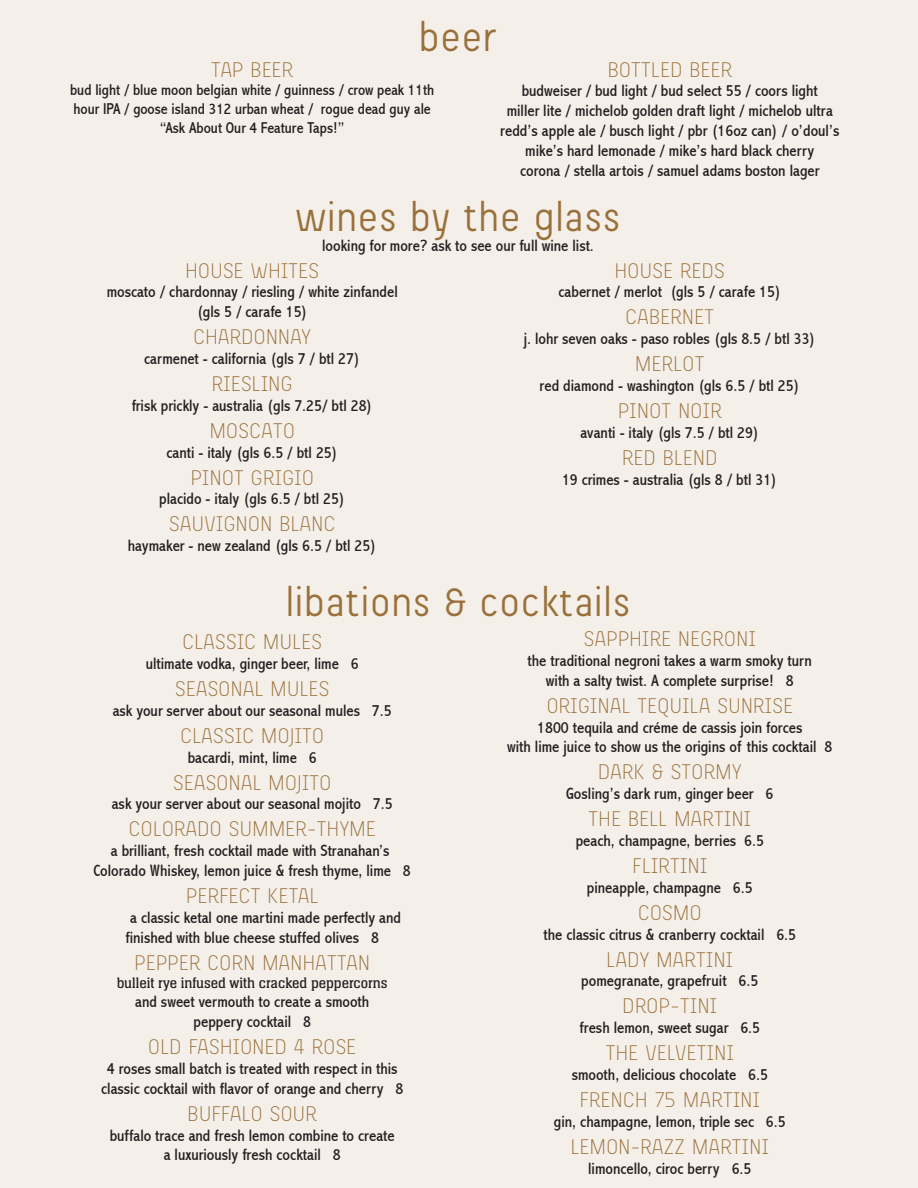
<style>
.page{position:relative;width:918px;height:1188px;background:#f4efe9}
.page>*{position:absolute;margin:0;border:0;box-sizing:border-box;transform-origin:0 0}
.t1{font:42px "Beauchef";letter-spacing:.05em;color:#9a703a}
.t2{font:300 22.5px "Beauchef";letter-spacing:.05em;color:#9a703a}
.t3{font:condensed 16.5px/19.8px "Abadi";color:#231f20;text-align:center}
.t4{font:condensed 15.75px/18.9px "Abadi";color:#231f20;text-align:center}
.t5{font:15.75px "Neue Aachen Std";color:#231f20}
</style>
<div class="page">
<h1 class="t1" style="left:420px;top:13px;width:79px">beer</h1>
<h2 class="t2" style="left:608px;top:56px;width:125px">BOTTLED BEER</h2>
<p class="t3" style="left:500px;top:81px;width:341px">budweiser / bud light / bud select 55 / coors light<br>miller lite / michelob golden draft light / michelob ultra redd’s apple ale / busch light / pbr (16oz can) / o’doul’s mike’s hard lemonade / mike’s hard black cherry<br>corona / stella artois / samuel adams boston lager</p>
<h1 class="t1" style="left:296px;top:192px;width:325px">wines by the glass</h1>
<p class="t3" style="left:322px;top:235px;width:273px">looking for more? ask to see our full wine list.</p>
<h2 class="t2" style="left:186px;top:257px;width:134px">HOUSE WHITES</h2>
<p class="t3" style="left:107px;top:282px;width:293px">moscato / chardonnay / riesling / white zinfandel (gls 5 / carafe 15)</p>
<h2 class="t2" style="left:194px;top:324px;width:118px">CHARDONNAY</h2>
<p class="t3" style="left:144px;top:349px;width:218px">carmenet - california (gls 7 / btl 27)</p>
<h2 class="t2" style="left:212px;top:370px;width:81px">RIESLING</h2>
<p class="t3" style="left:132px;top:396px;width:243px">frisk prickly - australia (gls 7.25/ btl 28)</p>
<h2 class="t2" style="left:210px;top:417px;width:86px">MOSCATO</h2>
<p class="t3" style="left:166px;top:442px;width:173px">canti - italy (gls 6.5 / btl 25)</p>
<h2 class="t2" style="left:191px;top:464px;width:124px">PINOT GRIGIO</h2>
<p class="t3" style="left:159px;top:489px;width:187px">placido - italy (gls 6.5 / btl 25)</p>
<h2 class="t2" style="left:170px;top:511px;width:167px">SAUVIGNON BLANC</h2>
<p class="t3" style="left:128px;top:536px;width:250px">haymaker - new zealand (gls 6.5 / btl 25)</p>
<h2 class="t2" style="left:212px;top:56px;width:83px">TAP BEER</h2>
<p class="t4" style="left:70px;top:81px;width:365px">bud light / blue moon belgian white / guinness / crow peak 11th hour IPA / goose island 312 urban wheat / rogue dead guy ale “Ask About Our 4 Feature Taps!”</p>
<h2 class="t2" style="left:615px;top:257px;width:111px">HOUSE REDS</h2>
<p class="t3" style="left:558px;top:282px;width:224px">cabernet / merlot (gls 5 / carafe 15)</p>
<h2 class="t2" style="left:626px;top:304px;width:89px">CABERNET</h2>
<p class="t3" style="left:524px;top:329px;width:294px">j. lohr seven oaks - paso robles (gls 8.5 / btl 33)</p>
<h2 class="t2" style="left:636px;top:351px;width:70px">MERLOT</h2>
<p class="t3" style="left:540px;top:376px;width:262px">red diamond - washington (gls 6.5 / btl 25)</p>
<h2 class="t2" style="left:618px;top:397px;width:104px">PINOT NOIR</h2>
<p class="t3" style="left:580px;top:423px;width:180px">avanti - italy (gls 7.5 / btl 29)</p>
<h2 class="t2" style="left:623px;top:444px;width:96px">RED BLEND</h2>
<p class="t3" style="left:562px;top:469px;width:217px">19 crimes - australia (gls 8 / btl 31)</p>
<h1 class="t1" style="left:286px;top:577px;width:345px">libations &amp; cocktails</h1>
<h2 class="t2" style="left:183px;top:629px;width:140px">CLASSIC MULES</h2>
<p class="t3" style="left:146px;top:654px;width:215px">ultimate vodka, ginger beer, lime 6</p>
<h2 class="t2" style="left:175px;top:675px;width:155px">SEASONAL MULES</h2>
<p class="t3" style="left:113px;top:701px;width:280px">ask your server about our seasonal mules 7.5</p>
<h2 class="t2" style="left:181px;top:722px;width:144px">CLASSIC MOJITO</h2>
<p class="t3" style="left:188px;top:747px;width:130px">bacardi, mint, lime 6</p>
<h2 class="t2" style="left:173px;top:769px;width:159px">SEASONAL MOJITO</h2>
<p class="t3" style="left:112px;top:794px;width:282px">ask your server about our seasonal mojito 7.5</p>
<h2 class="t2" style="left:129px;top:816px;width:248px">COLORADO SUMMER-THYME</h2>
<p class="t3" style="left:94px;top:841px;width:319px">a brilliant, fresh cocktail made with Stranahan’s<br>Colorado Whiskey, lemon juice &amp; fresh thyme, lime 8</p>
<h2 class="t2" style="left:186px;top:882px;width:133px">PERFECT KETAL</h2>
<p class="t3" style="left:126px;top:908px;width:277px;text-align:left">a classic ketal one martini made perfectly and finished with blue cheese stuffed olives 8</p>
<h2 class="t2" style="left:135px;top:949px;width:236px">PEPPER CORN MANHATTAN</h2>
<p class="t5" style="left:117px;top:974px;width:272px">bulleit rye infused with cracked peppercorns</p>
<p class="t3" style="left:135px;top:992px;width:236px">and sweet vermouth to create a smooth peppery cocktail 8</p>
<h2 class="t2" style="left:149px;top:1034px;width:209px">OLD FASHIONED 4 ROSE</h2>
<p class="t3" style="left:101px;top:1059px;width:304px">4 roses small batch is treated with respect in this classic cocktail with flavor of orange and cherry 8</p>
<h2 class="t2" style="left:188px;top:1100px;width:130px">BUFFALO SOUR</h2>
<p class="t3" style="left:110px;top:1125px;width:287px">buffalo trace and fresh lemon combine to create a luxuriously fresh cocktail 8</p>
<h2 class="t2" style="left:584px;top:626px;width:173px">SAPPHIRE NEGRONI</h2>
<p class="t3" style="left:528px;top:651px;width:286px">the traditional negroni takes a warm smoky turn with a salty twist. A complete surprise! 8</p>
<h2 class="t2" style="left:547px;top:692px;width:247px">ORIGINAL TEQUILA SUNRISE</h2>
<p class="t3" style="left:507px;top:718px;width:327px">1800 tequila and créme de cassis join forces<br>with lime juice to show us the origins of this cocktail 8</p>
<h2 class="t2" style="left:598px;top:759px;width:144px">DARK &amp; STORMY</h2>
<p class="t3" style="left:566px;top:784px;width:209px">Gosling’s dark rum, ginger beer 6</p>
<h2 class="t2" style="left:589px;top:806px;width:163px">THE BELL MARTINI</h2>
<p class="t3" style="left:576px;top:831px;width:190px">peach, champagne, berries 6.5</p>
<h2 class="t2" style="left:633px;top:853px;width:75px">FLIRTINI</h2>
<p class="t3" style="left:587px;top:878px;width:167px">pineapple, champagne 6.5</p>
<h2 class="t2" style="left:638px;top:899px;width:64px">COSMO</h2>
<p class="t3" style="left:544px;top:925px;width:254px">the classic citrus &amp; cranberry cocktail 6.5</p>
<h2 class="t2" style="left:607px;top:946px;width:127px">LADY MARTINI</h2>
<p class="t3" style="left:581px;top:971px;width:178px">pomegranate, grapefruit 6.5</p>
<h2 class="t2" style="left:623px;top:993px;width:95px">DROP-TINI</h2>
<p class="t3" style="left:580px;top:1018px;width:182px">fresh lemon, sweet sugar 6.5</p>
<h2 class="t2" style="left:606px;top:1040px;width:129px">THE VELVETINI</h2>
<p class="t3" style="left:572px;top:1065px;width:198px">smooth, delicious chocolate 6.5</p>
<h2 class="t2" style="left:580px;top:1087px;width:181px">FRENCH 75 MARTINI</h2>
<p class="t3" style="left:554px;top:1112px;width:233px">gin, champagne, lemon, triple sec 6.5</p>
<h2 class="t2" style="left:571px;top:1133px;width:199px">LEMON-RAZZ MARTINI</h2>
<p class="t3" style="left:588px;top:1159px;width:165px">limoncello, ciroc berry 6.5</p>
</div>
